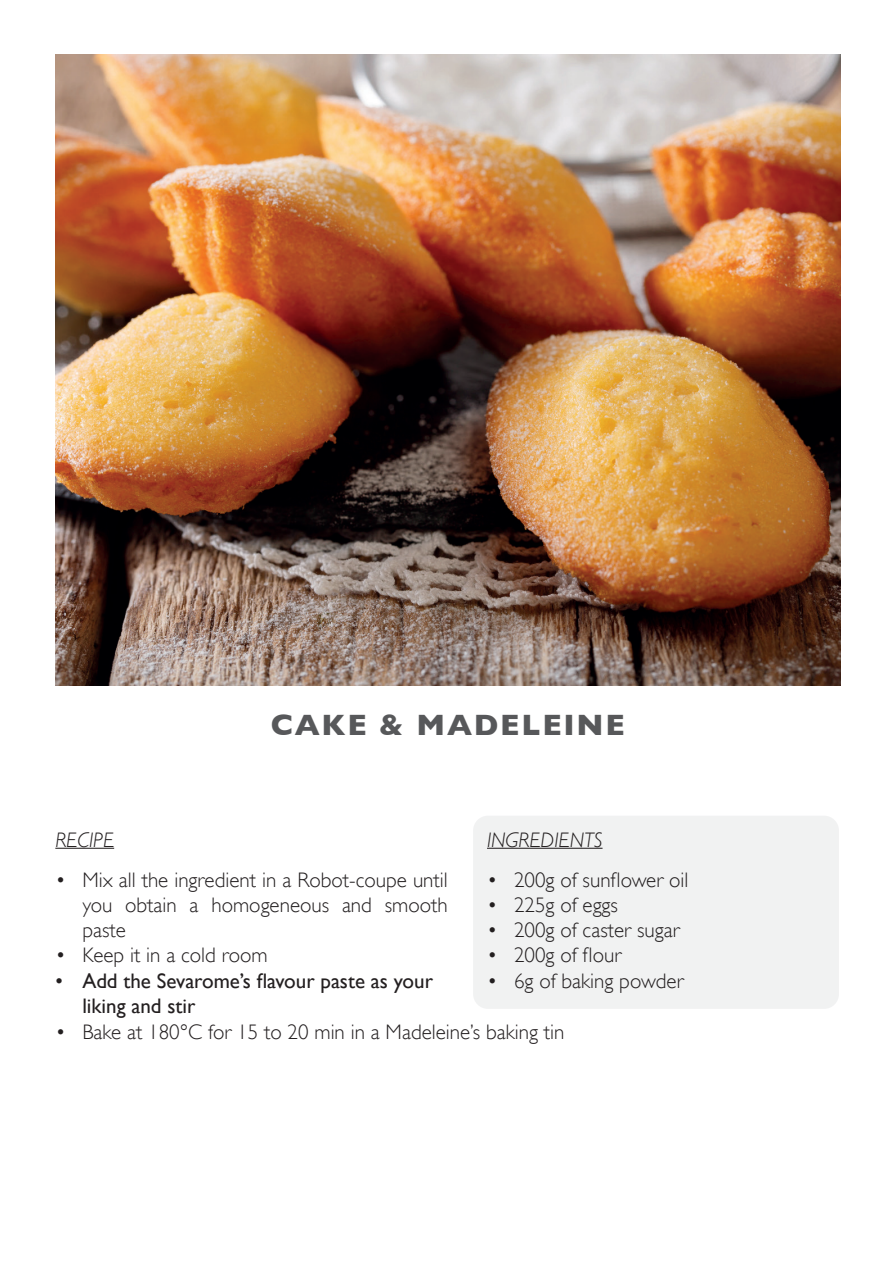
<style>
.page{position:relative;width:893px;height:1263px;background:#fff}
.page>*{position:absolute;margin:0;border:0;box-sizing:border-box;transform-origin:0 0}
.t1{font:700 30px "Gill Sans";letter-spacing:.06em;color:#57585a}
.t2{font:300 21px/25.2px "Gill Sans";color:#231f20;text-align:justify}
.t3{font:21px/25.2px "Gill Sans";color:#231f20}
.t4{font:italic 300 21px "Gill Sans";color:#231f20}
</style>
<div class="page">
<div style="left:473px;top:816px;width:366px;height:193px;background:#f1f2f2;border-radius:15px"></div>
<img style="left:55px;top:54px;width:785px;height:632px">
<hr style="left:487px;top:848px;width:116px;height:1px;background:#231f20">
<hr style="left:55px;top:848px;width:59px;height:1px;background:#231f20">
<h1 class="t1" style="left:271px;top:707px;width:356px">CAKE &amp; MADELEINE</h1>
<p class="t4" style="left:55px;top:828px;width:60px">RECIPE</p>
<p class="t2" style="left:82px;top:867px;width:367px;text-indent:-27px">• Mix all the ingredient in a Robot-coupe until you obtain a homogeneous and smooth paste</p>
<p class="t2" style="left:55px;top:943px;width:214px">• Keep it in a cold room</p>
<p class="t3" style="left:82px;top:968px;width:352px;text-indent:-27px">• Add the Sevarome’s flavour paste as your liking and stir</p>
<p class="t2" style="left:55px;top:1019px;width:511px">• Bake at 180°C for 15 to 20 min in a Madeleine’s baking tin</p>
<p class="t4" style="left:487px;top:828px;width:117px">INGREDIENTS</p>
<p class="t2" style="left:487px;top:867px;width:203px">• 200g of sunflower oil</p>
<p class="t2" style="left:487px;top:892px;width:132px">• 225g of eggs</p>
<p class="t2" style="left:487px;top:918px;width:194px">• 200g of caster sugar</p>
<p class="t2" style="left:487px;top:943px;width:136px">• 200g of flour</p>
<p class="t2" style="left:487px;top:968px;width:198px">• 6g of baking powder</p>
</div>
